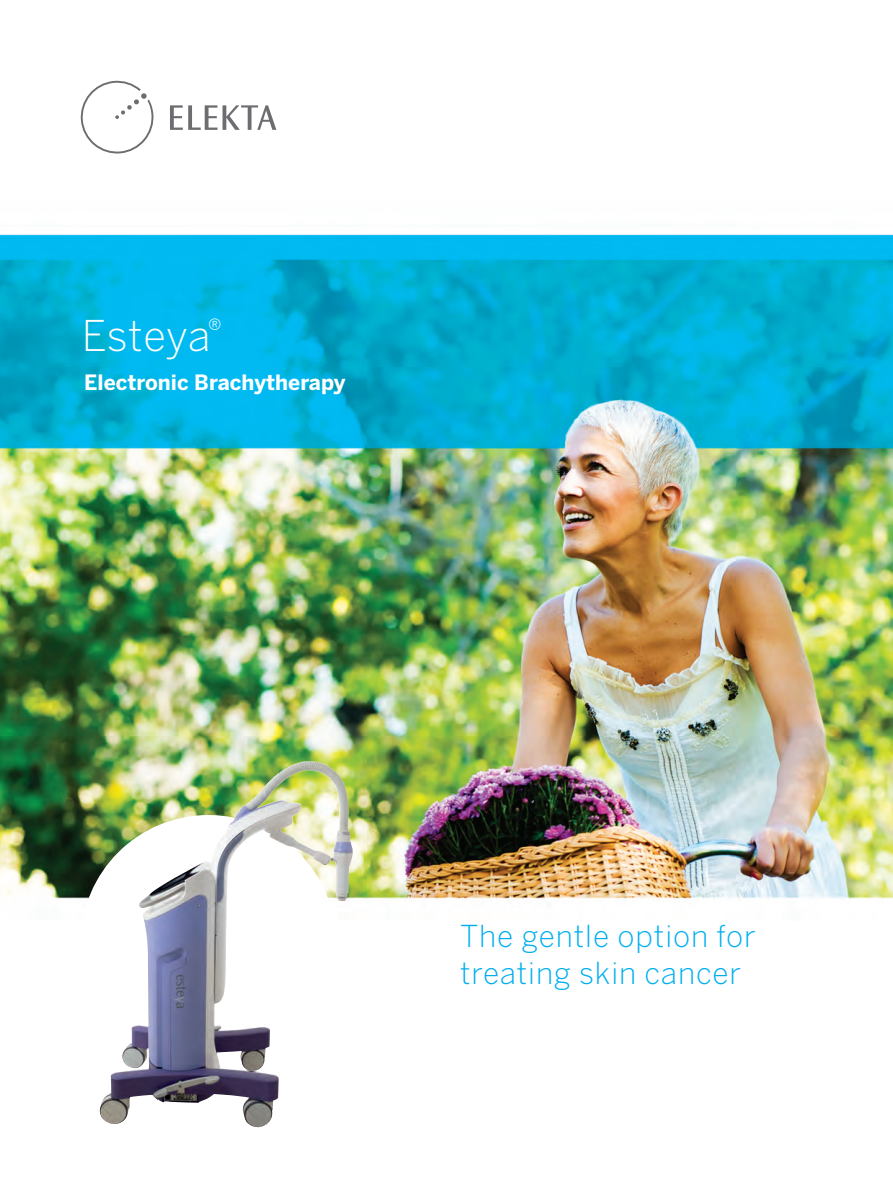
<style>
.page{position:relative;width:893px;height:1191px;background:#fff}
.page>*{position:absolute;margin:0;border:0;box-sizing:border-box;transform-origin:0 0}
.t1{font:300 42px "Benton Sans";letter-spacing:.005em;color:#fff}
.t2{font:300 30px/37.5px "Benton Sans";letter-spacing:.03em;color:#00aeef}
.t3{font:700 21px "Benton Sans";color:#fff}
</style>
<div class="page">
<img style="left:0;top:129px;width:893px;height:999px">
<svg style="left:170px;top:105px;width:106px;height:25px"></svg>
<svg style="left:79px;top:80px;width:75px;height:74px"></svg>
<svg style="left:81px;top:815px;width:255px;height:255px"></svg>
<img style="left:239px;top:761px;width:70px;height:49px">
<h1 class="t1" style="left:82px;top:311px;width:141px">Esteya<sup>®</sup></h1>
<p class="t3" style="left:84px;top:369px;width:263px">Electronic Brachytherapy</p>
<p class="t2" style="left:460px;top:916px;width:297px">The gentle option for treating skin cancer</p>
</div>
